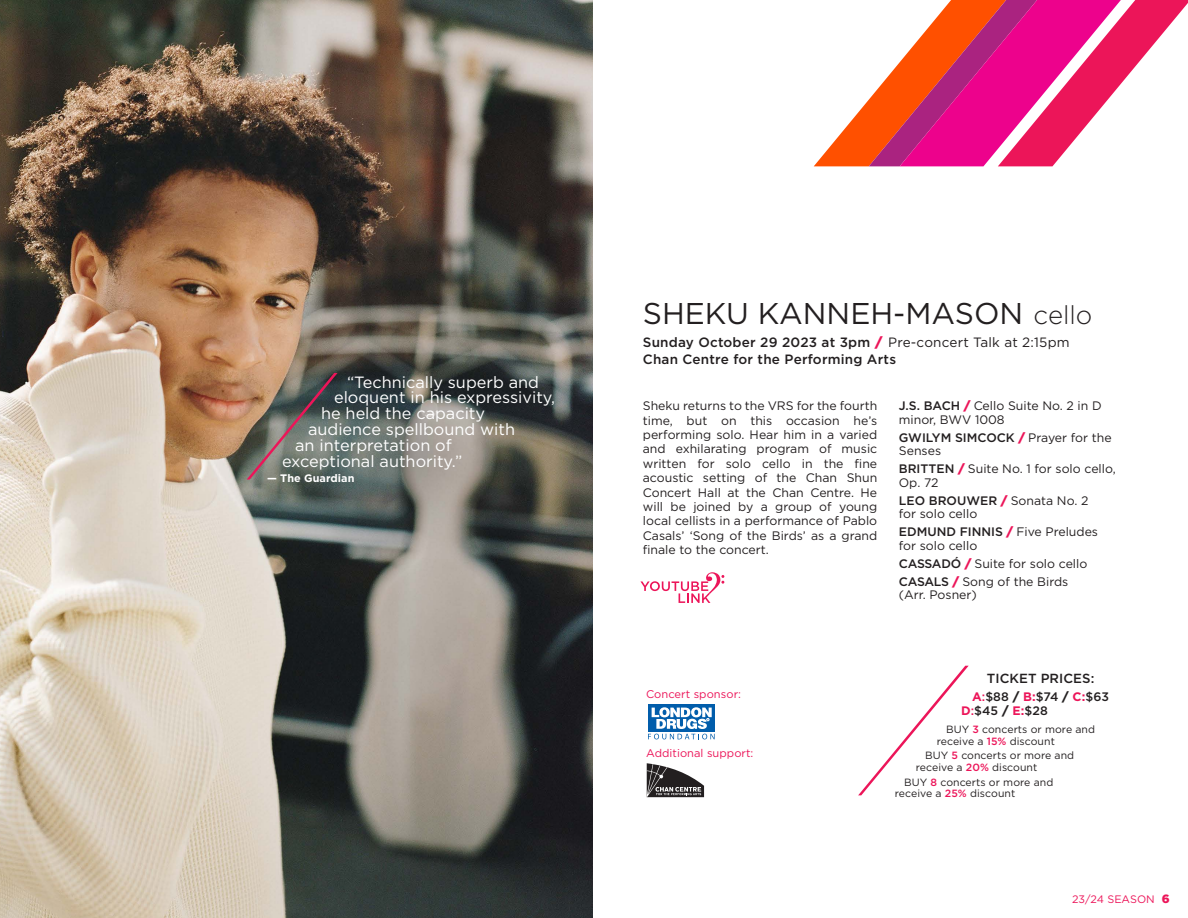
<style>
.page{position:relative;width:1188px;height:918px;background:#fff}
.page>*{position:absolute;margin:0;border:0;box-sizing:border-box;transform-origin:0 0}
.t1{font:30px "Gotham";color:#231f20}
.t2{font:16.35px "Gotham";color:#fff}
.t3{font:500 13.5px/17.1px "Gotham";letter-spacing:.015em;color:#231f20}
.t4{font:500 13.2px "Gotham";letter-spacing:.005em;color:#231f20}
.t5{font:12.3px/14.4px "Gotham";color:#231f20}
.t6{font:500 12.3px/13.8px "Gotham";letter-spacing:.005em;color:#231f20}
.t7{font:11.1px "Gotham";letter-spacing:.005em;color:#ec1559}
.t8{font:10.8px "Gotham";letter-spacing:.005em;color:#ec1559}
.t9{font:700 10.8px "Gotham";letter-spacing:.005em;color:#fff}
.t10{font:10.5px/11.7px "Gotham";letter-spacing:.005em;color:#231f20}
.s1{font-weight:300;font-size:25.8px}
.s2{font-weight:900;color:#ec1559}
.s3{font-weight:400}
.s4{font-weight:500}
.s5{font-weight:700;color:#ec1559}
.s6{color:#ec1559}
.s7{font-weight:900}
.s8{font-weight:500;color:#ec1559}
.s9{font-weight:900;font-size:12px}
</style>
<div class="page">
<img style="left:0;top:0;width:592px;height:918px">
<svg style="left:814px;top:0;width:374px;height:166px"></svg>
<svg style="left:247px;top:373px;width:91px;height:107px;background:#756f66"></svg>
<svg style="left:858px;top:666px;width:111px;height:129px"></svg>
<svg style="left:640px;top:572px;width:84px;height:31px"></svg>
<svg style="left:647px;top:763px;width:57px;height:34px"></svg>
<div style="left:648px;top:704px;width:67px;height:28px;background:#015dab"></div>
<svg style="left:648px;top:707px;width:67px;height:32px"></svg>
<h2 class="t2" style="left:347px;top:371px;width:193px">“Technically superb and</h2>
<h2 class="t2" style="left:334px;top:387px;width:223px">eloquent in his expressivity,</h2>
<h2 class="t2" style="left:321px;top:403px;width:166px">he held the capacity</h2>
<h2 class="t2" style="left:308px;top:419px;width:208px">audience spellbound with</h2>
<h2 class="t2" style="left:295px;top:435px;width:158px">an interpretation of</h2>
<h2 class="t2" style="left:282px;top:451px;width:182px">exceptional authority.”</h2>
<p class="t9" style="left:267px;top:471px;width:89px">— The Guardian</p>
<h1 class="t1" style="left:643px;top:294px;width:451px">SHEKU KANNEH-MASON <span class="s1">cello</span></h1>
<p class="t3" style="left:643px;top:333px;width:428px">Sunday October 29 2023 at 3pm <span class="s2">/</span> <span class="s3">Pre-concert Talk at 2:15pm<br></span>Chan Centre for the Performing Arts</p>
<p class="t5" style="left:643px;top:398px;width:236px;text-align:justify">Sheku returns to the VRS for the fourth time, but on this occasion he’s performing solo. Hear him in a varied and exhilarating program of music written for solo cello in the fine acoustic setting of the Chan Shun Concert Hall at the Chan Centre. He will be joined by a group of young local cellists in a performance of Pablo Casals’ ‘Song of the Birds’ as a grand finale to the concert.</p>
<p class="t5" style="left:899px;top:399px;width:204px;line-height:13.5px"><span class="s4">J.S. BACH</span> <span class="s2">/</span> Cello Suite No. 2 in D minor, BWV 1008</p>
<p class="t5" style="left:899px;top:430px;width:214px;line-height:13.5px"><span class="s4">GWILYM SIMCOCK</span> <span class="s2">/</span> Prayer for the<br>Senses</p>
<p class="t5" style="left:899px;top:462px;width:218px;line-height:13.5px"><span class="s4">BRITTEN</span> <span class="s2">/</span> Suite No. 1 for solo cello,<br>Op. 72</p>
<p class="t5" style="left:899px;top:493px;width:191px;line-height:13.5px"><span class="s4">LEO BROUWER</span> <span class="s2">/</span> Sonata No. 2 for solo cello</p>
<p class="t5" style="left:899px;top:525px;width:201px;line-height:13.5px"><span class="s4">EDMUND FINNIS</span> <span class="s2">/</span> Five Preludes for solo cello</p>
<p class="t5" style="left:899px;top:554px;width:190px;line-height:18px"><span class="s4">CASSADÓ</span> <span class="s2">/</span> Suite for solo cello<br><span class="s4">CASALS</span> <span class="s2">/</span> Song of the Birds</p>
<p class="t5" style="left:899px;top:587px;width:80px">(Arr. Posner)</p>
<p class="t7" style="left:646px;top:687px;width:96px">Concert sponsor:</p>
<p class="t7" style="left:646px;top:746px;width:109px">Additional support:</p>
<p class="t4" style="left:987px;top:670px;width:109px">TICKET PRICES:</p>
<p class="t6" style="left:961px;top:690px;width:149px;text-indent:11px"><span class="s5">A</span><span class="s6">:</span>$88 <span class="s7">/</span> <span class="s5">B:</span>$74 <span class="s7">/</span> <span class="s5">C:</span>$63<br><span class="s5">D</span><span class="s6">:</span>$45 <span class="s7">/</span> <span class="s5">E:</span>$28</p>
<p class="t10" style="left:937px;top:723px;width:160px;text-indent:9px">BUY <span class="s8">3</span> concerts or more and receive a <span class="s8">15%</span> discount</p>
<p class="t10" style="left:916px;top:750px;width:160px;text-indent:9px">BUY <span class="s8">5</span> concerts or more and receive a <span class="s8">20%</span> discount</p>
<p class="t10" style="left:895px;top:776px;width:160px;text-indent:9px">BUY <span class="s8">8</span> concerts or more and receive a <span class="s8">25%</span> discount</p>
<p class="t8" style="left:1072px;top:892px;width:99px">23/24 SEASON <span class="s9">6</span></p>
</div>
